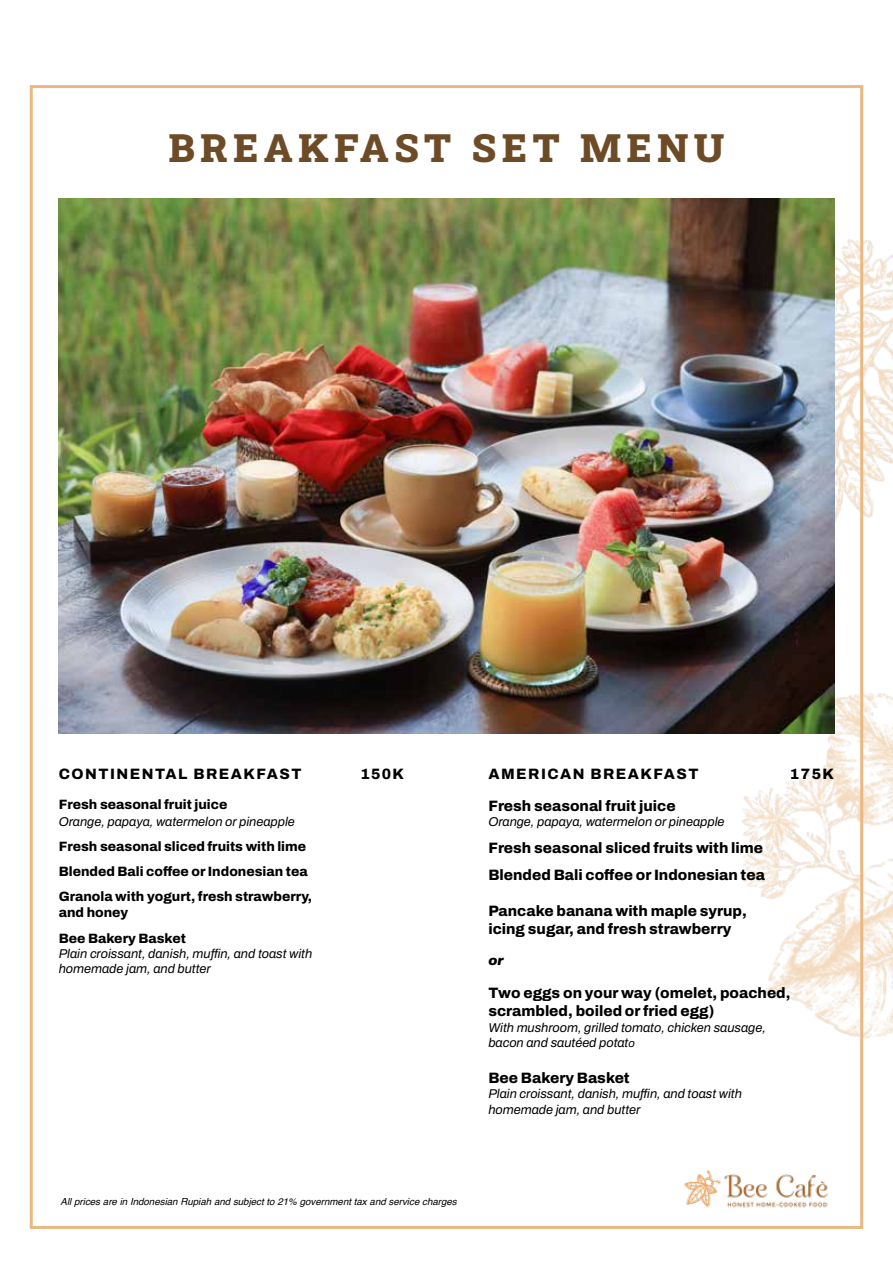
<style>
.page{position:relative;width:893px;height:1263px;background:#fff}
.page>*{position:absolute;margin:0;border:0;box-sizing:border-box;transform-origin:0 0}
.t1{font:900 39px "Roboto Slab";letter-spacing:.15em;color:#6d4b26}
.t2{font:800 15px/18px "Archivo";color:#000}
.t3{font:800 15px "Archivo";letter-spacing:.1em;color:#000}
.t4{font:800 13.5px/25.2px "Archivo";color:#000}
.t5{font:italic 900 13.5px "Archivo";color:#000}
.t6{font:italic 12.75px/15.3px "Archivo";color:#000}
.t7{font:italic 9.75px "Helvetica";color:#000}
.s1{font-size:11.25px}
</style>
<div class="page">
<img style="left:628px;top:631px;width:265px;height:461px">
<img style="left:834px;top:176px;width:59px;height:401px">
<img style="left:834px;top:549px;width:5px;height:131px">
<img style="left:684px;top:1170px;width:144px;height:38px">
<img style="left:59px;top:198px;width:775px;height:535px">
<h1 class="t1" style="left:169px;top:121px;width:557px">BREAKFAST SET MENU</h1>
<p class="t3" style="left:59px;top:762px;width:244px">CONTINENTAL BREAKFAST</p>
<p class="t2" style="left:360px;top:764px;width:45px">150K</p>
<p class="t4" style="left:59px;top:792px;width:170px">Fresh seasonal fruit juice</p>
<p class="t6" style="left:59px;top:813px;width:238px">Orange, papaya, watermelon or pineapple</p>
<p class="t4" style="left:59px;top:833px;width:255px">Fresh seasonal sliced fruits with lime<br>Blended Bali coffee or Indonesian tea<br>Granola with yogurt, fresh strawberry,</p>
<p class="t4" style="left:59px;top:900px;width:129px">and honey<br>Bee Bakery Basket</p>
<p class="t6" style="left:59px;top:946px;width:255px">Plain croissant, danish, muffin, and toast with homemade jam, and butter</p>
<p class="t3" style="left:488px;top:762px;width:212px">AMERICAN BREAKFAST</p>
<p class="t2" style="left:790px;top:764px;width:46px">175K</p>
<p class="t2" style="left:488px;top:797px;width:189px">Fresh seasonal fruit juice</p>
<p class="t6" style="left:488px;top:814px;width:238px">Orange, papaya, watermelon or pineapple</p>
<p class="t2" style="left:488px;top:835px;width:278px;line-height:27px">Fresh seasonal sliced fruits with lime<br>Blended Bali coffee or Indonesian tea</p>
<p class="t2" style="left:488px;top:902px;width:260px">Pancake banana with maple syrup, icing sugar, and fresh strawberry</p>
<p class="t5" style="left:488px;top:950px;width:16px">or</p>
<p class="t2" style="left:488px;top:984px;width:304px">Two eggs on your way (omelet, poached, scrambled, boiled or fried egg)</p>
<p class="t6" style="left:488px;top:1020px;width:279px">With mushroom, grilled tomato, chicken sausage, bacon and sautéed potat<span class="s1">o</span></p>
<p class="t2" style="left:488px;top:1069px;width:143px">Bee Bakery Basket</p>
<p class="t6" style="left:488px;top:1086px;width:255px">Plain croissant, danish, muffin, and toast with homemade jam, and butter</p>
<p class="t7" style="left:61px;top:1194px;width:398px">All prices are in Indonesian Rupiah and subject to 21% government tax and service charges</p>
</div>
